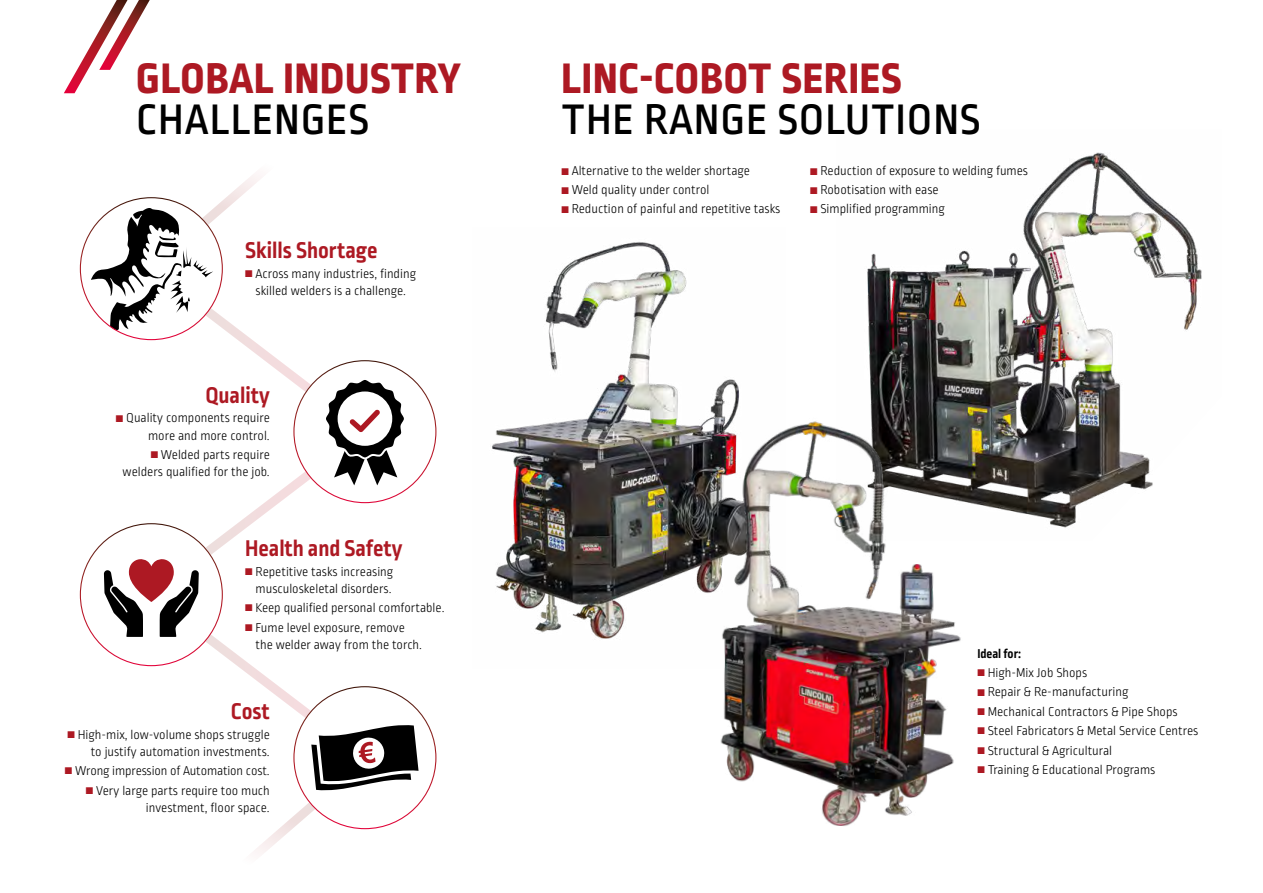
<style>
.page{position:relative;width:1263px;height:893px;background:#fff}
.page>*{position:absolute;margin:0;border:0;box-sizing:border-box;transform-origin:0 0}
.t1{font:500 45px/40.8px "Ropa Sans Pro";letter-spacing:.02em;color:#000}
.t2{font:800 45px/40.8px "Ropa Sans Pro";letter-spacing:.02em;color:#ad1923}
.t3{font:700 24px "Ropa Sans Pro";color:#ad1923}
.courant_9_inter_12{font:300 13.5px/17.2px "Ropa Sans Pro";color:#000;text-align:right}
.courant_9_inter_12-2{font:700 13.5px "Ropa Sans Pro";color:#000}
.s1{font-weight:500;color:#000}
.s2{font-weight:800;color:#ad1923}
.s3{color:#ad1923}
</style>
<div class="page">
<svg style="left:136px;top:175px;width:244px;height:549px"></svg>
<svg style="left:64px;top:0;width:86px;height:93px"></svg>
<div style="left:80px;top:198px;width:142px;height:142px;background:#fff;border-radius:50%"></div>
<svg style="left:91px;top:208px;width:122px;height:122px"></svg>
<div style="left:80px;top:524px;width:142px;height:142px;background:#fff;border-radius:50%"></div>
<svg style="left:104px;top:559px;width:95px;height:78px"></svg>
<div style="left:294px;top:361px;width:142px;height:142px;background:#fff;border-radius:50%"></div>
<svg style="left:326px;top:380px;width:78px;height:105px"></svg>
<div style="left:294px;top:687px;width:142px;height:142px;background:#fff;border-radius:50%"></div>
<svg style="left:256px;top:724px;width:181px;height:129px"></svg>
<img style="left:492px;top:242px;width:247px;height:397px">
<img style="left:867px;top:152px;width:335px;height:376px">
<img style="left:695px;top:397px;width:286px;height:429px">
<p class="t2" style="left:136px;top:60px;width:326px">GLOBAL INDUSTRY<br><span class="s1">CHALLENGES</span></p>
<p class="t1" style="left:561px;top:61px;width:421px"><span class="s2">LINC-COBOT SERIES<br></span>THE RANGE SOLUTIONS</p>
<p class="t3" style="left:245px;top:237px;width:134px">Skills Shortage</p>
<p class="courant_9_inter_12" style="left:245px;top:265px;width:172px;text-align:center"><span class="s3">■</span> Across many industries, finding skilled welders is a challenge.</p>
<p class="t3" style="left:205px;top:381px;width:66px">Quality</p>
<p class="courant_9_inter_12" style="left:116px;top:410px;width:155px"><span class="s3">■</span> Quality components require more and more control.</p>
<p class="courant_9_inter_12" style="left:123px;top:447px;width:149px"><span class="s3">■</span> Welded parts require welders qualified for the job.</p>
<p class="t3" style="left:245px;top:535px;width:159px">Health and Safety</p>
<p class="courant_9_inter_12" style="left:245px;top:563px;width:150px"><span class="s3">■</span> Repetitive tasks increasing musculoskeletal disorders.</p>
<p class="courant_9_inter_12" style="left:245px;top:600px;width:201px"><span class="s3">■</span> Keep qualified personal comfortable.</p>
<p class="courant_9_inter_12" style="left:256px;top:619px;width:168px;text-align:left;text-indent:-10px"><span class="s3">■</span> Fume level exposure, remove the welder away from the torch.</p>
<p class="t3" style="left:231px;top:698px;width:40px">Cost</p>
<p class="courant_9_inter_12" style="left:67px;top:726px;width:204px"><span class="s3">■</span> High-mix, low-volume shops struggle to justify automation investments.</p>
<p class="courant_9_inter_12" style="left:65px;top:763px;width:206px"><span class="s3">■</span> Wrong impression of Automation cost.</p>
<p class="courant_9_inter_12" style="left:86px;top:782px;width:185px"><span class="s3">■</span> Very large parts require too much investment, floor space.</p>
<p class="courant_9_inter_12" style="left:561px;top:163px;width:190px"><span class="s3">■</span> Alternative to the welder shortage</p>
<p class="courant_9_inter_12" style="left:561px;top:182px;width:150px"><span class="s3">■</span> Weld quality under control</p>
<p class="courant_9_inter_12" style="left:561px;top:201px;width:221px"><span class="s3">■</span> Reduction of painful and repetitive tasks</p>
<p class="courant_9_inter_12" style="left:810px;top:163px;width:219px"><span class="s3">■</span> Reduction of exposure to welding fumes</p>
<p class="courant_9_inter_12" style="left:810px;top:182px;width:130px"><span class="s3">■</span> Robotisation with ease</p>
<p class="courant_9_inter_12" style="left:810px;top:201px;width:136px"><span class="s3">■</span> Simplified programming</p>
<p class="courant_9_inter_12-2" style="left:977px;top:646px;width:45px">Ideal for:</p>
<p class="courant_9_inter_12" style="left:977px;top:665px;width:111px"><span class="s3">■</span> High-Mix Job Shops</p>
<p class="courant_9_inter_12" style="left:977px;top:684px;width:153px"><span class="s3">■</span> Repair &amp; Re-manufacturing</p>
<p class="courant_9_inter_12" style="left:977px;top:704px;width:202px"><span class="s3">■</span> Mechanical Contractors &amp; Pipe Shops</p>
<p class="courant_9_inter_12" style="left:977px;top:723px;width:222px"><span class="s3">■</span> Steel Fabricators &amp; Metal Service Centres</p>
<p class="courant_9_inter_12" style="left:977px;top:742px;width:136px"><span class="s3">■</span> Structural &amp; Agricultural</p>
<p class="courant_9_inter_12" style="left:977px;top:762px;width:180px"><span class="s3">■</span> Training &amp; Educational Programs</p>
</div>
